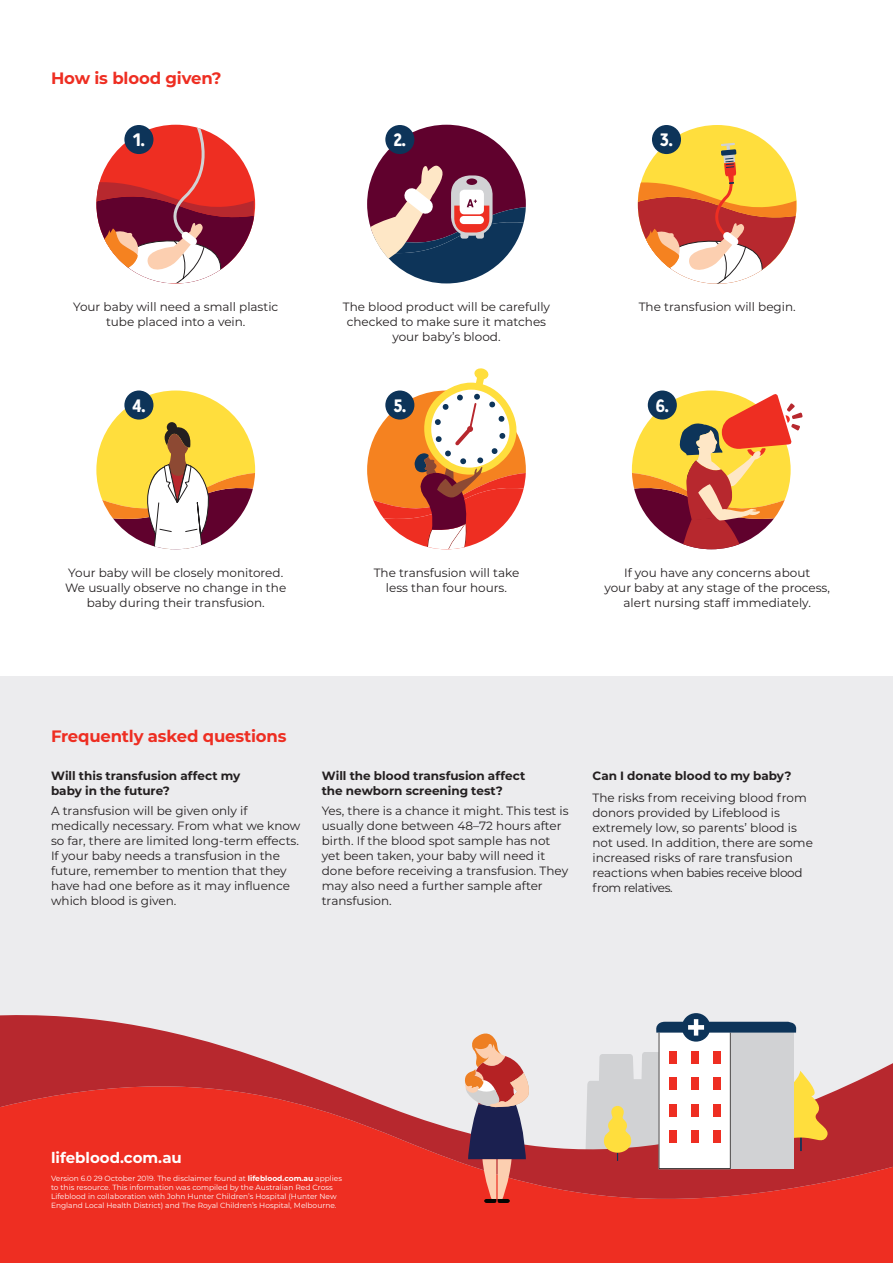
<style>
.page{position:relative;width:893px;height:1263px;background:#fff}
.page>*{position:absolute;margin:0;border:0;box-sizing:border-box;transform-origin:0 0}
.t1{font:700 18px "Fela";color:#fff}
.Heading_1_11pt{font:700 16.5px "Montserrat";letter-spacing:-.01em;color:#ee2e22}
.t2{font:700 15px "Montserrat";color:#fff}
.Body_8_10{font:12px/15px "Montserrat";color:#231f20;text-align:center}
.Heading_2{font:12px/15px "Montserrat";color:#231f20}
.Heading_2-2{font:700 12px/15px "Montserrat";color:#231f20}
.t3{font:7.5px/9px "Montserrat";color:#fff}
.s1{font-weight:700}
</style>
<div class="page">
<div style="left:0;top:676px;width:893px;height:587px;background:#ececee"></div>
<div style="left:0;top:1236px;width:893px;height:27px;background:#ee2e22"></div>
<svg style="left:0;top:1013px;width:893px;height:223px;fill:#ee2e22"></svg>
<svg style="left:442px;top:1023px;width:89px;height:190px"></svg>
<div style="left:682px;top:1013px;width:28px;height:28px;background:#0d3459;border-radius:50%"></div>
<svg style="left:585px;top:1019px;width:248px;height:150px"></svg>
<svg style="left:96px;top:125px;width:158px;height:158px"></svg>
<svg style="left:367px;top:125px;width:159px;height:158px"></svg>
<div style="left:460px;top:216px;width:24px;height:8px;background:#fff;border-radius:4px"></div>
<div style="left:638px;top:125px;width:159px;height:159px;background:#ffde3d;border-radius:50%"></div>
<svg style="left:638px;top:143px;width:158px;height:141px"></svg>
<svg style="left:96px;top:390px;width:159px;height:159px"></svg>
<svg style="left:632px;top:390px;width:171px;height:159px"></svg>
<div style="left:385px;top:125px;width:29px;height:29px;background:#0d3459;border-radius:50%"></div>
<div style="left:124px;top:390px;width:29px;height:30px;background:#0d3459;border-radius:50%"></div>
<div style="left:648px;top:390px;width:29px;height:30px;background:#0d3459;border-radius:50%"></div>
<svg style="left:367px;top:368px;width:159px;height:181px"></svg>
<div style="left:385px;top:390px;width:29px;height:30px;background:#0d3459;border-radius:50%"></div>
<div style="left:124px;top:125px;width:29px;height:29px;background:#0d3459;border-radius:50%"></div>
<div style="left:652px;top:125px;width:29px;height:29px;background:#0d3459;border-radius:50%"></div>
<p class="Heading_1_11pt" style="left:51px;top:66px;width:172px">How is blood given?</p>
<p class="t1" style="left:394px;top:128px;width:14px">2.</p>
<p class="t1" style="left:133px;top:128px;width:13px">1.</p>
<p class="t1" style="left:660px;top:128px;width:14px">3.</p>
<p class="Body_8_10" style="left:73px;top:298px;width:207px">Your baby will need a small plastic tube placed into a vein.</p>
<p class="t1" style="left:132px;top:394px;width:14px">4.</p>
<p class="Body_8_10" style="left:343px;top:298px;width:209px">The blood product will be carefully checked to make sure it matches your baby’s blood.</p>
<p class="Body_8_10" style="left:639px;top:298px;width:158px">The transfusion will begin.</p>
<p class="t1" style="left:394px;top:394px;width:14px">5.</p>
<p class="t1" style="left:656px;top:394px;width:14px">6.</p>
<p class="Body_8_10" style="left:65px;top:564px;width:222px">Your baby will be closely monitored.<br>We usually observe no change in the baby during their transfusion.</p>
<p class="Body_8_10" style="left:374px;top:564px;width:147px">The transfusion will take less than four hours.</p>
<p class="Body_8_10" style="left:604px;top:564px;width:227px">If you have any concerns about<br>your baby at any stage of the process, alert nursing staff immediately.</p>
<p class="Heading_1_11pt" style="left:51px;top:724px;width:237px">Frequently asked questions</p>
<p class="Heading_2-2" style="left:51px;top:768px;width:191px">Will this transfusion affect my baby in the future?</p>
<p class="Body_8_10" style="left:51px;top:802px;width:251px;text-align:left">A transfusion will be given only if medically necessary. From what we know so far, there are limited long-term effects.<br>If your baby needs a transfusion in the future, remember to mention that they have had one before as it may influence which blood is given.</p>
<p class="Heading_2-2" style="left:322px;top:768px;width:205px">Will the blood transfusion affect the newborn screening test?</p>
<p class="Body_8_10" style="left:322px;top:802px;width:248px;text-align:left">Yes, there is a chance it might. This test is usually done between 48–72 hours after birth. If the blood spot sample has not yet been taken, your baby will need it done before receiving a transfusion. They may also need a further sample after transfusion.</p>
<p class="Heading_2-2" style="left:592px;top:768px;width:200px">Can I donate blood to my baby?</p>
<p class="Heading_2" style="left:592px;top:790px;width:222px">The risks from receiving blood from donors provided by Lifeblood is extremely low, so parents’ blood is not used. In addition, there are some increased risks of rare transfusion reactions when babies receive blood from relatives.</p>
<p class="t2" style="left:51px;top:1147px;width:132px">lifeblood.com.au</p>
<p class="t3" style="left:51px;top:1173px;width:293px">Version 6.0 29 October 2019. The disclaimer found at <span class="s1">lifeblood.com.au</span> applies to this resource. This information was compiled by the Australian Red Cross Lifeblood in collaboration with John Hunter Children’s Hospital (Hunter New England Local Health District) and The Royal Children’s Hospital, Melbourne.</p>
</div>
